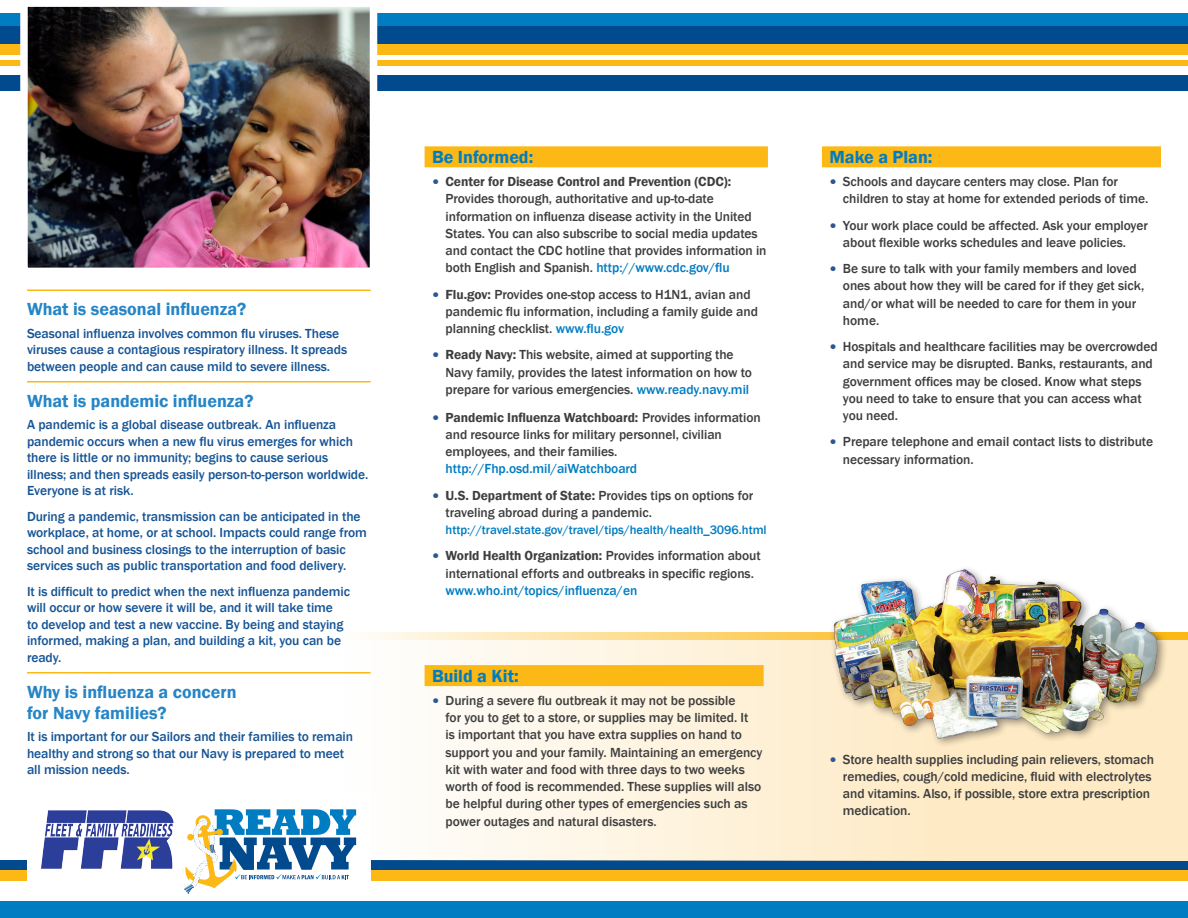
<style>
.page{position:relative;width:1188px;height:918px;background:#fff}
.page>*{position:absolute;margin:0;border:0;box-sizing:border-box;transform-origin:0 0}
.body_header_dk_blue{font:600 18px/21px "Franklin Gothic";color:#2585c6}
.header2_blue_copy{font:600 18px "Franklin Gothic";color:#007cc2}
.t1{font:500 13.5px/17.2px "Franklin Gothic";letter-spacing:-.005em;color:#3e3e3f}
.body_header_dk_blue-2{font:500 13.5px/16.5px "Franklin Gothic";letter-spacing:-.005em;color:#155495}
.t2{font:500 12.6px "Franklin Gothic";letter-spacing:-.005em;color:#007cc2}
.s1{font-family:"Verdana";font-weight:400;color:#2b5894}
.s2{font-weight:600}
.s3{color:#007cc2}
</style>
<div class="page">
<div style="left:0;top:0;width:1188px;height:90px;background:#004a8d"></div>
<div style="left:0;top:0;width:1188px;height:23px;background:#fff"></div>
<div style="left:0;top:14px;width:1188px;height:12px;background:#007cc2"></div>
<div style="left:0;top:45px;width:1188px;height:30px;background:#fcb814"></div>
<div style="left:0;top:55px;width:1188px;height:5px;background:#fff"></div>
<div style="left:0;top:67px;width:1188px;height:8px;background:#fff"></div>
<div style="left:0;top:860px;width:1188px;height:31px;background:#004a8d"></div>
<div style="left:0;top:871px;width:1188px;height:47px;background:#fcb814"></div>
<div style="left:0;top:881px;width:1188px;height:31px;background:#fff"></div>
<div style="left:0;top:902px;width:1188px;height:16px;background:#007cc2"></div>
<div style="left:339px;top:640px;width:849px;height:220px;background:linear-gradient(to right,#fefdfa,#fee6b8)"></div>
<svg style="left:368px;top:632px;width:820px;height:8px;background:#fddf96"></svg>
<hr style="left:27px;top:290px;width:344px;height:1px;background:#fcb814">
<hr style="left:27px;top:381px;width:344px;height:2px;background:#fcb814">
<hr style="left:27px;top:672px;width:344px;height:2px;background:#fcb814">
<div style="left:425px;top:146px;width:343px;height:21px;background:#fcb814"></div>
<div style="left:822px;top:146px;width:339px;height:21px;background:#fcb814"></div>
<div style="left:27px;top:793px;width:344px;height:107px;background:#fff"></div>
<img style="left:16px;top:6px;width:365px;height:262px">
<div style="left:425px;top:665px;width:339px;height:21px;background:#fcb814"></div>
<div style="left:829px;top:565px;width:339px;height:183px;background:#231f20;opacity:.5"></div>
<img style="left:830px;top:565px;width:331px;height:178px">
<img style="left:41px;top:810px;width:133px;height:59px">
<svg style="left:184px;top:809px;width:172px;height:85px"></svg>
<p class="body_header_dk_blue" style="left:27px;top:299px;width:221px">What is seasonal influenza?</p>
<p class="body_header_dk_blue-2" style="left:27px;top:325px;width:322px">Seasonal influenza involves common flu viruses. These viruses cause a contagious respiratory illness. It spreads between people and can cause mild to severe illness.</p>
<p class="body_header_dk_blue" style="left:27px;top:390px;width:228px">What is pandemic influenza?</p>
<p class="body_header_dk_blue-2" style="left:27px;top:416px;width:343px">A pandemic is a global disease outbreak. An influenza pandemic occurs when a new flu virus emerges for which there is little or no immunity; begins to cause serious illness; and then spreads easily person-to-person worldwide.<br>Everyone is at risk.</p>
<p class="body_header_dk_blue-2" style="left:27px;top:508px;width:341px">During a pandemic, transmission can be anticipated in the workplace, at home, or at school. Impacts could range from school and business closings to the interruption of basic services such as public transportation and food delivery.</p>
<p class="body_header_dk_blue-2" style="left:27px;top:583px;width:325px">It is difficult to predict when the next influenza pandemic will occur or how severe it will be, and it will take time<br>to develop and test a new vaccine. By being and staying informed, making a plan, and building a kit, you can be ready.</p>
<p class="body_header_dk_blue" style="left:27px;top:681px;width:211px">Why is influenza a concern for Navy families?</p>
<p class="body_header_dk_blue-2" style="left:27px;top:728px;width:328px">It is important for our Sailors and their families to remain healthy and strong so that our Navy is prepared to meet all mission needs.</p>
<p class="header2_blue_copy" style="left:432px;top:146px;width:103px">Be Informed:</p>
<p class="t1" style="left:446px;top:173px;width:323px;text-indent:-14px"><span class="s1">•</span> <span class="s2">Center for Disease Control and Prevention (CDC):<br></span>Provides thorough, authoritative and up-to-date information on influenza disease activity in the United States. You can also subscribe to social media updates and contact the CDC hotline that provides information in both English and Spanish. <span class="s3">http://www.cdc.gov/flu</span></p>
<p class="t1" style="left:446px;top:286px;width:314px;text-indent:-14px"><span class="s1">•</span> <span class="s2">Flu.gov:</span> Provides one-stop access to H1N1, avian and pandemic flu information, including a family guide and planning checklist. <span class="s3">www.flu.gov</span></p>
<p class="t1" style="left:446px;top:346px;width:308px;text-indent:-14px"><span class="s1">•</span> <span class="s2">Ready Navy:</span> This website, aimed at supporting the<br>Navy family, provides the latest information on how to prepare for various emergencies. <span class="s3">www.ready.navy.mil</span></p>
<p class="t1" style="left:446px;top:409px;width:317px;text-indent:-14px"><span class="s1">•</span> <span class="s2">Pandemic Influenza Watchboard:</span> Provides information and resource links for military personnel, civilian employees, and their families. <span class="s3">http://Fhp.osd.mil/aiWatchboard</span></p>
<p class="t1" style="left:446px;top:487px;width:309px;text-indent:-14px"><span class="s1">•</span> <span class="s2">U.S. Department of State:</span> Provides tips on options for traveling abroad during a pandemic.</p>
<p class="t2" style="left:446px;top:522px;width:323px">http://travel.state.gov/travel/tips/health/health_3096.html</p>
<p class="t1" style="left:446px;top:547px;width:317px;text-indent:-14px"><span class="s1">•</span> <span class="s2">World Health Organization:</span> Provides information about international efforts and outbreaks in specific regions. <span class="s3">www.who.int/topics/influenza/en</span></p>
<p class="header2_blue_copy" style="left:432px;top:665px;width:88px">Build a Kit:</p>
<p class="t1" style="left:446px;top:692px;width:318px;text-indent:-14px"><span class="s1">•</span> During a severe flu outbreak it may not be possible<br>for you to get to a store, or supplies may be limited. It<br>is important that you have extra supplies on hand to support you and your family. Maintaining an emergency kit with water and food with three days to two weeks worth of food is recommended. These supplies will also be helpful during other types of emergencies such as power outages and natural disasters.</p>
<p class="header2_blue_copy" style="left:829px;top:146px;width:105px">Make a Plan:</p>
<p class="t1" style="left:843px;top:173px;width:307px;text-indent:-14px"><span class="s1">•</span> Schools and daycare centers may close. Plan for children to stay at home for extended periods of time.</p>
<p class="t1" style="left:843px;top:217px;width:306px;text-indent:-14px"><span class="s1">•</span> Your work place could be affected. Ask your employer about flexible works schedules and leave policies.</p>
<p class="t1" style="left:843px;top:260px;width:303px;text-indent:-14px"><span class="s1">•</span> Be sure to talk with your family members and loved ones about how they will be cared for if they get sick, and/or what will be needed to care for them in your home.</p>
<p class="t1" style="left:843px;top:338px;width:316px;text-indent:-14px"><span class="s1">•</span> Hospitals and healthcare facilities may be overcrowded and service may be disrupted. Banks, restaurants, and government offices may be closed. Know what steps you need to take to ensure that you can access what you need.</p>
<p class="t1" style="left:843px;top:433px;width:312px;text-indent:-14px"><span class="s1">•</span> Prepare telephone and email contact lists to distribute necessary information.</p>
<p class="t1" style="left:843px;top:751px;width:313px;text-indent:-14px"><span class="s1">•</span> Store health supplies including pain relievers, stomach remedies, cough/cold medicine, fluid with electrolytes and vitamins. Also, if possible, store extra prescription medication.</p>
</div>
